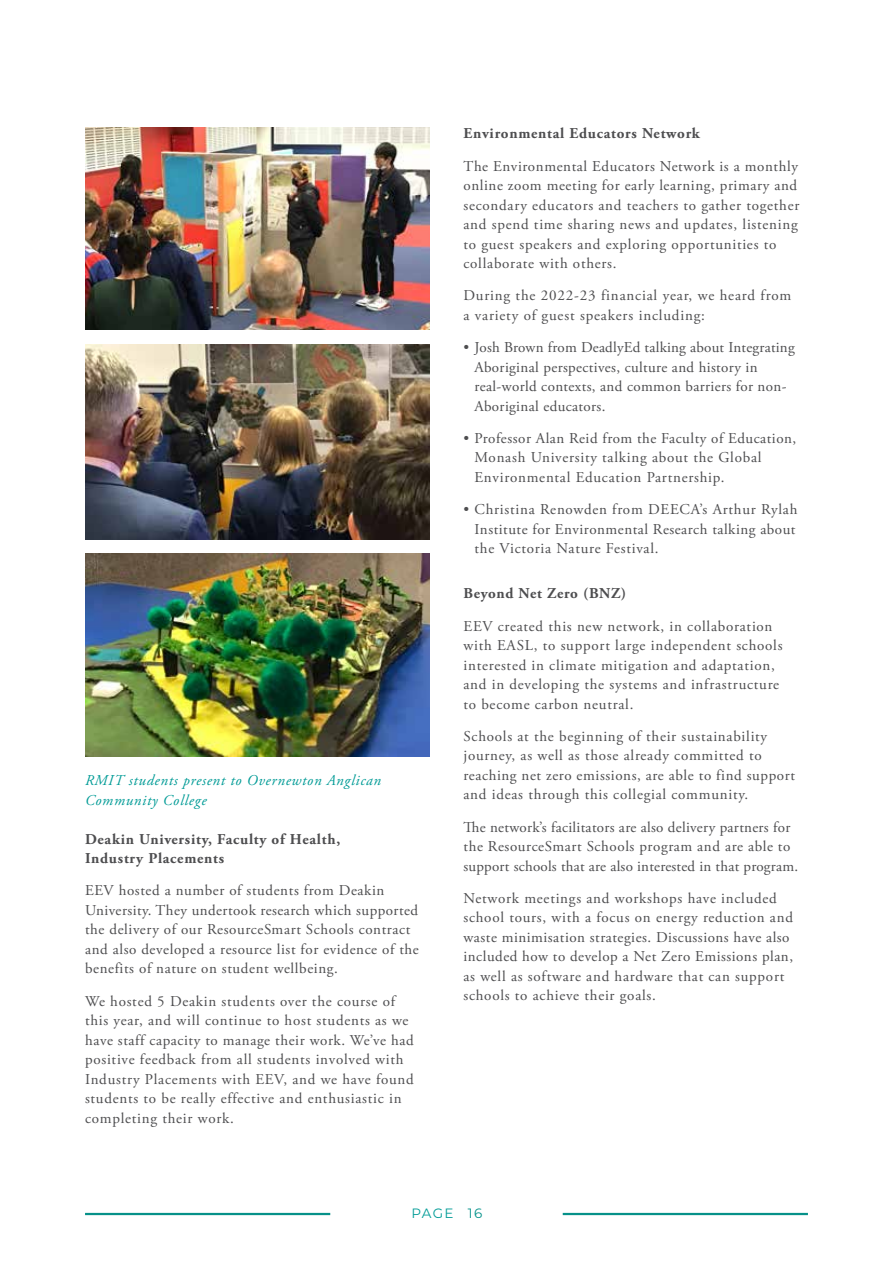
<style>
.page{position:relative;width:893px;height:1263px;background:#fff}
.page>*{position:absolute;margin:0;border:0;box-sizing:border-box;transform-origin:0 0}
.t1{font:15px/19.5px "Adobe Garamond Pro";letter-spacing:.05em;color:#4d4d4f}
.t2{font:15px/19.5px "Adobe Garamond Pro";letter-spacing:.025em;color:#4d4d4f}
.t3{font:15px/19.5px "Adobe Garamond Pro";letter-spacing:.02em;color:#4d4d4f}
.t4{font:700 15px/19.5px "Adobe Garamond Pro";letter-spacing:.05em;color:#4d4d4f}
.t5{font:italic 15px/19.5px "Adobe Garamond Pro";letter-spacing:.05em;color:#009b96}
.t6{font:13.5px "Montserrat";letter-spacing:.095em;color:#009b96}
.s1{color:#009189}
</style>
<div class="page">
<hr style="left:85px;top:1213px;width:245px;height:2px;background:#069189">
<hr style="left:563px;top:1213px;width:245px;height:2px;background:#069189">
<img style="left:85px;top:344px;width:344px;height:195px">
<img style="left:85px;top:128px;width:344px;height:202px">
<img style="left:85px;top:554px;width:344px;height:202px">
<p class="t5" style="left:85px;top:771px;width:298px">RMIT students present to Overnewton Anglican<br>Community College</p>
<p class="t4" style="left:85px;top:829px;width:257px">Deakin University, Faculty of Health,<br>Industry Placements</p>
<p class="t1" style="left:85px;top:881px;width:335px">EEV hosted a number of students from Deakin University. They undertook research which supported the delivery of our ResourceSmart Schools contract and also developed a resource list for evidence of the benefits of nature on student wellbeing.</p>
<p class="t1" style="left:85px;top:992px;width:330px">We hosted 5 Deakin students over the course of this year, and will continue to host students as we have staff capacity to manage their work. We’ve had positive feedback from all students involved with Industry Placements with EEV, and we have found students to be really effective and enthusiastic in completing their work.</p>
<p class="t4" style="left:463px;top:124px;width:238px">Environmental Educators Network</p>
<p class="t1" style="left:463px;top:157px;width:337px">The Environmental Educators Network is a monthly online zoom meeting for early learning, primary and secondary educators and teachers to gather together and spend time sharing news and updates, listening to guest speakers and exploring opportunities to collaborate with others.</p>
<p class="t1" style="left:463px;top:286px;width:329px">During the 2022-23 financial year, we heard from a variety of guest speakers including:</p>
<p class="t2" style="left:475px;top:338px;width:322px;text-indent:-11px">• Josh Brown from DeadlyEd talking about Integrating Aboriginal perspectives, culture and history in real-world contexts, and common barriers for non-Aboriginal educators.</p>
<p class="t1" style="left:475px;top:429px;width:323px;text-indent:-11px">• Professor Alan Reid from the Faculty of Education,<br>Monash University talking about the Global<br>Environmental Education Partnership.</p>
<p class="t1" style="left:475px;top:500px;width:324px;text-indent:-11px">• Christina Renowden from DEECA’s Arthur Rylah<br>Institute for Environmental Research talking about the Victoria Nature Festival.</p>
<p class="t4" style="left:463px;top:584px;width:164px">Beyond Net Zero (BNZ)</p>
<p class="t1" style="left:463px;top:616px;width:321px">EEV created this new network, in collaboration with EASL, to support large independent schools interested in climate mitigation and adaptation, and in developing the systems and infrastructure to become carbon neutral.</p>
<p class="t1" style="left:463px;top:727px;width:333px">Schools at the beginning of their sustainability journey, as well as those already committed to reaching net zero emissions, are able to find support and ideas through this collegial community.</p>
<p class="t3" style="left:463px;top:817px;width:336px">The network’s facilitators are also delivery partners for the ResourceSmart Schools program and are able to support schools that are also interested in that program.</p>
<p class="t1" style="left:463px;top:889px;width:331px">Network meetings and workshops have included school tours, with a focus on energy reduction and waste minimisation strategies. Discussions have also included how to develop a Net Zero Emissions plan, as well as software and hardware that can support schools to achieve their goals.</p>
<p class="t6" style="left:411px;top:1204px;width:72px">PAGE <span class="s1">16</span></p>
</div>
